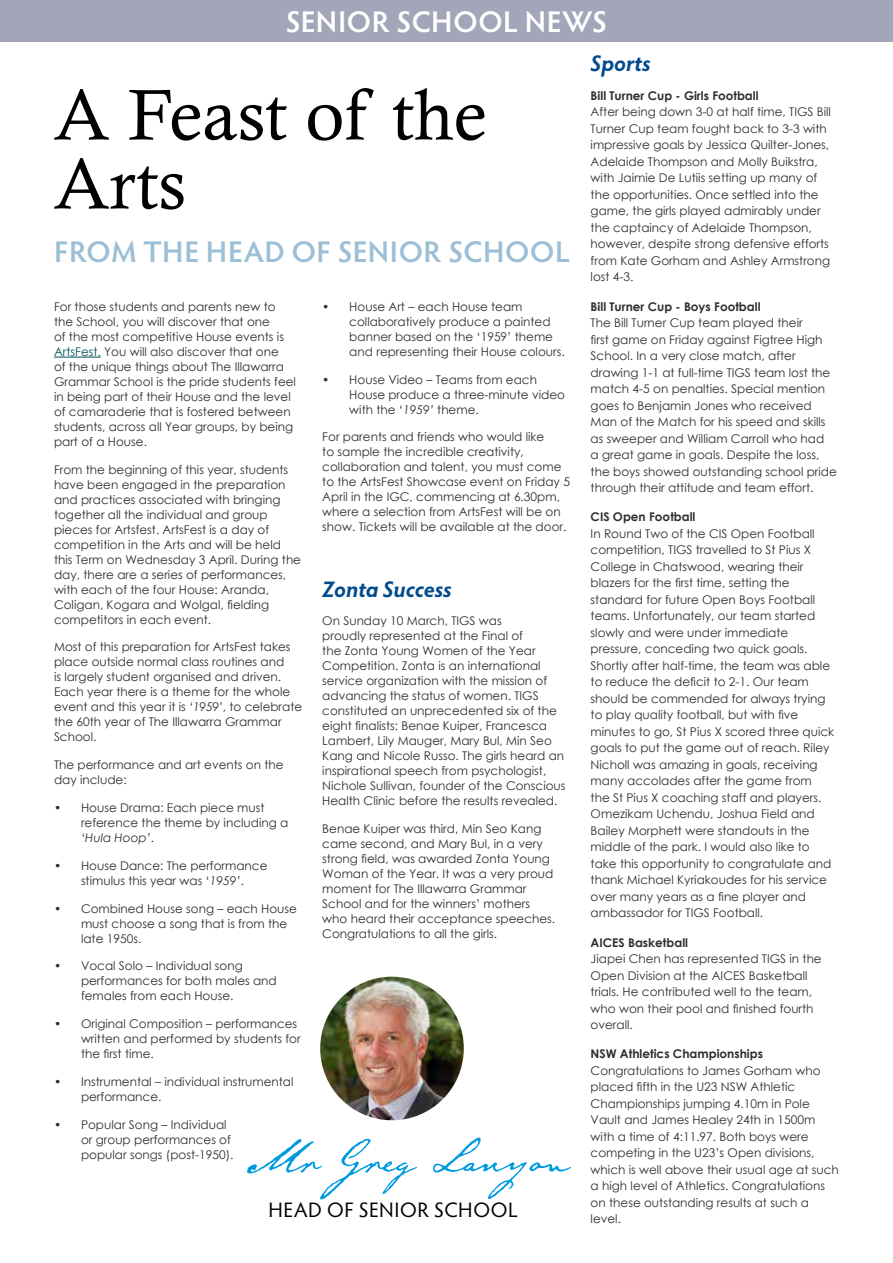
<style>
.page{position:relative;width:893px;height:1263px;background:#fff}
.page>*{position:absolute;margin:0;border:0;box-sizing:border-box;transform-origin:0 0}
.t1{font:72px/69px "Calisto";color:#000}
.t2{font:60px "Emily Austin";color:#009bdf}
.t3{font:600 30px "Hypatia Sans Pro";letter-spacing:.02em;color:#9cbfd6}
.t4{font:600 30px "Hypatia Sans Pro";letter-spacing:.02em;color:#fff}
.t5{font:italic 700 22.5px "Hypatia Sans Pro";color:#004b8d}
.t6{font:21px "Hypatia Sans Pro";letter-spacing:.03em;color:#000}
.t7{font:12px/15px "Century Gothic";color:#2e2e2f}
.t8{font:700 12px "Century Gothic";color:#2e2e2f}
.s1{color:#025157}
.s2{font-style:italic}
</style>
<div class="page">
<div style="left:0;top:0;width:893px;height:42px;background:#a3a5b8"></div>
<hr style="left:54px;top:357px;width:47px;height:1px;background:#025157">
<img style="left:320px;top:977px;width:144px;height:143px;border-radius:72px">
<h3 class="t4" style="left:286px;top:1px;width:323px">SENIOR SCHOOL NEWS</h3>
<h1 class="t1" style="left:54px;top:80px;width:434px">A Feast of the<br>Arts</h1>
<h3 class="t3" style="left:54px;top:230px;width:517px">FROM THE HEAD OF SENIOR SCHOOL</h3>
<p class="t7" style="left:54px;top:299px;width:244px">For those students and parents new to the School, you will discover that one<br>of the most competitive House events is <span class="s1">ArtsFest.</span> You will also discover that one<br>of the unique things about The Illawarra Grammar School is the pride students feel in being part of their House and the level of camaraderie that is fostered between students, across all Year groups, by being part of a House.</p>
<p class="t7" style="left:54px;top:462px;width:249px">From the beginning of this year, students have been engaged in the preparation and practices associated with bringing together all the individual and group pieces for Artsfest. ArtsFest is a day of competition in the Arts and will be held this Term on Wednesday 3 April. During the day, there are a series of performances, with each of the four House: Aranda, Coligan, Kogara and Wolgal, fielding competitors in each event.</p>
<p class="t7" style="left:54px;top:639px;width:250px">Most of this preparation for ArtsFest takes place outside normal class routines and<br>is largely student organised and driven.<br>Each year there is a theme for the whole event and this year it is <span class="s2">‘1959’</span>, to celebrate the 60th year of The Illawarra Grammar School.</p>
<p class="t7" style="left:54px;top:757px;width:231px">The performance and art events on the day include:</p>
<p class="t7" style="left:81px;top:800px;width:209px;text-indent:-27px">• House Drama: Each piece must reference the theme by including a <span class="s2">‘Hula Hoop’</span>.</p>
<p class="t7" style="left:54px;top:858px;width:215px;text-align:center">• House Dance: The performance stimulus this year was ‘<span class="s2">1959’</span>.</p>
<p class="t7" style="left:81px;top:900px;width:218px;text-indent:-27px">• Combined House song – each House must choose a song that is from the late 1950s.</p>
<p class="t7" style="left:81px;top:958px;width:197px;text-indent:-27px">• Vocal Solo – Individual song performances for both males and females from each House.</p>
<p class="t7" style="left:81px;top:1016px;width:221px;text-indent:-27px">• Original Composition – performances written and performed by students for the first time.</p>
<p class="t7" style="left:81px;top:1074px;width:214px;text-indent:-27px">• Instrumental – individual instrumental performance.</p>
<p class="t7" style="left:81px;top:1116px;width:154px;text-indent:-27px">• Popular Song – Individual or group performances of popular songs (post-1950).</p>
<p class="t7" style="left:349px;top:299px;width:217px;text-indent:-27px">• House Art – each House team collaboratively produce a painted banner based on the ‘1959’ theme and representing their House colours.</p>
<p class="t7" style="left:349px;top:372px;width:217px;text-indent:-27px">• House Video – Teams from each<br>House produce a three-minute video with the ‘<span class="s2">1959’</span> theme.</p>
<p class="t7" style="left:322px;top:429px;width:249px">For parents and friends who would like<br>to sample the incredible creativity, collaboration and talent, you must come to the ArtsFest Showcase event on Friday 5<br>April in the IGC, commencing at 6.30pm, where a selection from ArtsFest will be on show. Tickets will be available at the door.</p>
<h3 class="t5" style="left:322px;top:574px;width:131px">Zonta Success</h3>
<p class="t7" style="left:322px;top:613px;width:245px">On Sunday 10 March, TIGS was<br>proudly represented at the Final of<br>the Zonta Young Women of the Year Competition. Zonta is an international service organization with the mission of advancing the status of women. TIGS constituted an unprecedented six of the eight finalists: Benae Kuiper, Francesca Lambert, Lily Mauger, Mary Bul, Min Seo Kang and Nicole Russo. The girls heard an inspirational speech from psychologist, Nichole Sullivan, founder of the Conscious Health Clinic before the results revealed.</p>
<p class="t7" style="left:322px;top:821px;width:234px">Benae Kuiper was third, Min Seo Kang came second, and Mary Bul, in a very strong field, was awarded Zonta Young Woman of the Year. It was a very proud moment for The Illawarra Grammar School and for the winners’ mothers who heard their acceptance speeches.<br>Congratulations to all the girls.</p>
<h2 class="t2" style="left:247px;top:1114px;width:326px">Mr Greg Lanyon</h2>
<h3 class="t6" style="left:268px;top:1195px;width:251px">HEAD OF SENIOR SCHOOL</h3>
<h3 class="t5" style="left:591px;top:47px;width:61px">Sports</h3>
<p class="t8" style="left:591px;top:86px;width:169px">Bill Turner Cup - Girls Football</p>
<p class="t7" style="left:591px;top:104px;width:242px;line-height:16.5px">After being down 3-0 at half time, TIGS Bill Turner Cup team fought back to 3-3 with impressive goals by Jessica Quilter-Jones, Adelaide Thompson and Molly Buikstra, with Jaimie De Lutiis setting up many of the opportunities. Once settled into the game, the girls played admirably under the captaincy of Adelaide Thompson, however, despite strong defensive efforts from Kate Gorham and Ashley Armstrong lost 4-3.</p>
<p class="t8" style="left:591px;top:297px;width:171px">Bill Turner Cup - Boys Football</p>
<p class="t7" style="left:591px;top:314px;width:248px;line-height:16.5px">The Bill Turner Cup team played their<br>first game on Friday against Figtree High School. In a very close match, after drawing 1-1 at full-time TIGS team lost the match 4-5 on penalties. Special mention goes to Benjamin Jones who received Man of the Match for his speed and skills as sweeper and William Carroll who had<br>a great game in goals. Despite the loss, the boys showed outstanding school pride through their attitude and team effort.</p>
<p class="t8" style="left:591px;top:508px;width:106px">CIS Open Football</p>
<p class="t7" style="left:591px;top:525px;width:245px;line-height:16.5px">In Round Two of the CIS Open Football competition, TIGS travelled to St Pius X College in Chatswood, wearing their blazers for the first time, setting the standard for future Open Boys Football teams. Unfortunately, our team started slowly and were under immediate pressure, conceding two quick goals.<br>Shortly after half-time, the team was able to reduce the deficit to 2-1. Our team should be commended for always trying to play quality football, but with five minutes to go, St Pius X scored three quick goals to put the game out of reach. Riley Nicholl was amazing in goals, receiving many accolades after the game from<br>the St Pius X coaching staff and players.<br>Omezikam Uchendu, Joshua Field and Bailey Morphett were standouts in the middle of the park. I would also like to take this opportunity to congratulate and thank Michael Kyriakoudes for his service over many years as a fine player and ambassador for TIGS Football.</p>
<p class="t8" style="left:591px;top:933px;width:99px">AICES Basketball</p>
<p class="t7" style="left:591px;top:950px;width:233px;line-height:16.5px">Jiapei Chen has represented TIGS in the<br>Open Division at the AICES Basketball trials. He contributed well to the team, who won their pool and finished fourth overall.</p>
<p class="t8" style="left:591px;top:1045px;width:174px">NSW Athletics Championships</p>
<p class="t7" style="left:591px;top:1062px;width:250px;line-height:16.5px">Congratulations to James Gorham who placed fifth in the U23 NSW Athletic Championships jumping 4.10m in Pole Vault and James Healey 24th in 1500m with a time of 4:11.97. Both boys were competing in the U23’s Open divisions, which is well above their usual age at such a high level of Athletics. Congratulations on these outstanding results at such a level.</p>
</div>
